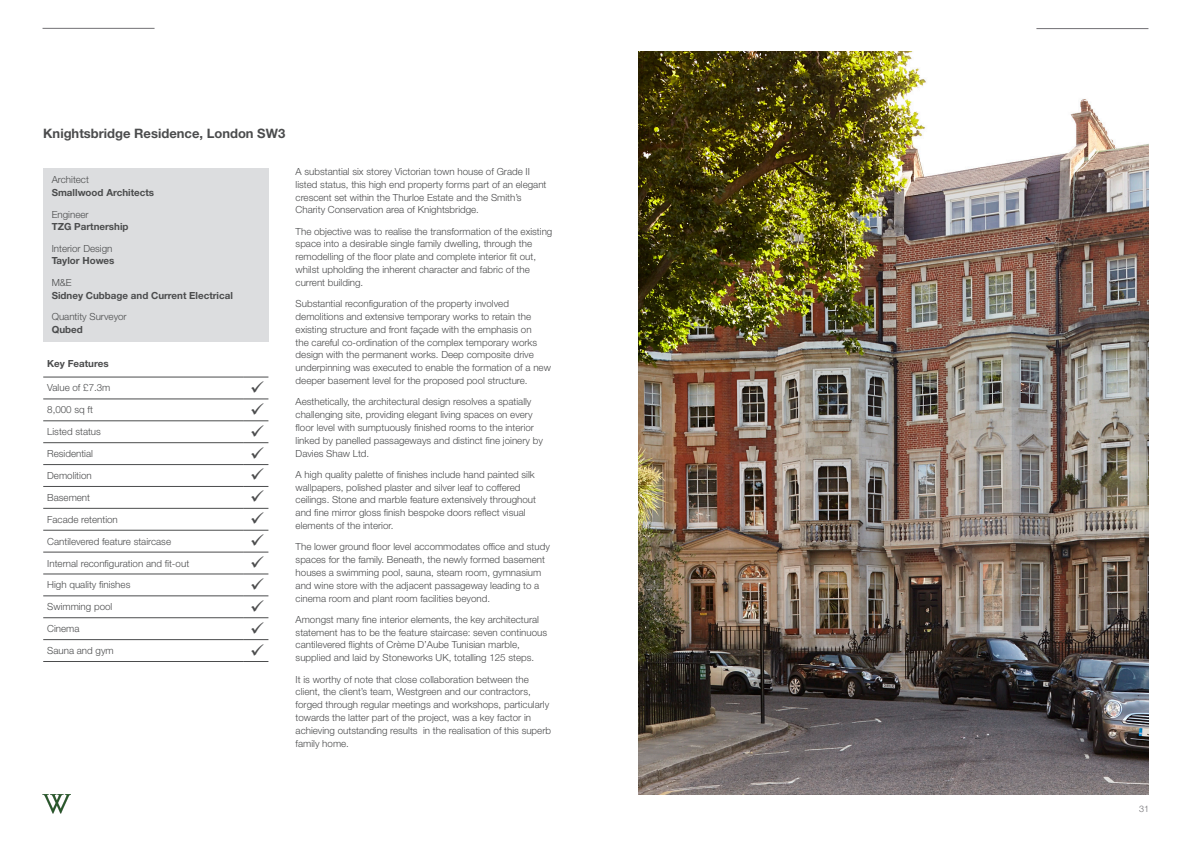
<style>
.page{position:relative;width:1191px;height:842px;background:#fff}
.page>*{position:absolute;margin:0;border:0;box-sizing:border-box;transform-origin:0 0}
.t1{font:700 13px "Helvetica Neue LT Std";color:#4b4c4d}
.t2{font:300 9.8px/12.8px "Helvetica Neue LT Std";color:#4b4c4d}
.t3{font:700 9.8px "Helvetica Neue LT Std";color:#4b4c4d}
.t4{font:300 9px "Helvetica Neue LT Std";color:#717074}
</style>
<div class="page">
<hr style="left:43px;top:28px;width:112px;height:1px;background:#717074">
<hr style="left:1036px;top:28px;width:112px;height:1px;background:#717074">
<img style="left:43px;top:794px;width:28px;height:19px">
<div style="left:43px;top:168px;width:226px;height:173px;background:#dcdddf"></div>
<hr style="left:43px;top:377px;width:201px;height:1px;background:#4b4c4d">
<hr style="left:43px;top:399px;width:201px;height:1px;background:#4b4c4d">
<hr style="left:43px;top:421px;width:201px;height:1px;background:#4b4c4d">
<hr style="left:43px;top:442px;width:201px;height:1px;background:#4b4c4d">
<hr style="left:43px;top:464px;width:201px;height:1px;background:#4b4c4d">
<hr style="left:43px;top:486px;width:201px;height:1px;background:#4b4c4d">
<hr style="left:43px;top:508px;width:201px;height:1px;background:#4b4c4d">
<hr style="left:43px;top:530px;width:201px;height:1px;background:#4b4c4d">
<hr style="left:43px;top:552px;width:201px;height:1px;background:#4b4c4d">
<hr style="left:43px;top:574px;width:201px;height:1px;background:#4b4c4d">
<hr style="left:43px;top:596px;width:201px;height:1px;background:#4b4c4d">
<hr style="left:43px;top:617px;width:201px;height:1px;background:#4b4c4d">
<hr style="left:43px;top:639px;width:201px;height:1px;background:#4b4c4d">
<hr style="left:43px;top:661px;width:201px;height:1px;background:#4b4c4d">
<svg style="left:244px;top:661px;width:24px;height:1px"></svg>
<img style="left:638px;top:52px;width:510px;height:742px">
<svg style="left:244px;top:377px;width:24px;height:1px"></svg>
<svg style="left:244px;top:399px;width:24px;height:1px"></svg>
<svg style="left:244px;top:421px;width:24px;height:1px"></svg>
<svg style="left:244px;top:442px;width:24px;height:2px"></svg>
<svg style="left:244px;top:464px;width:24px;height:2px"></svg>
<svg style="left:244px;top:486px;width:24px;height:1px"></svg>
<svg style="left:244px;top:508px;width:24px;height:1px"></svg>
<svg style="left:244px;top:530px;width:24px;height:1px"></svg>
<svg style="left:244px;top:552px;width:24px;height:1px"></svg>
<svg style="left:244px;top:574px;width:24px;height:1px"></svg>
<svg style="left:244px;top:596px;width:24px;height:1px"></svg>
<svg style="left:244px;top:617px;width:24px;height:2px"></svg>
<svg style="left:244px;top:639px;width:24px;height:2px"></svg>
<p class="t1" style="left:43px;top:126px;width:243px">Knightsbridge Residence, London SW3</p>
<p class="t2" style="left:52px;top:173px;width:39px">Architect</p>
<p class="t3" style="left:52px;top:187px;width:104px">Smallwood Architects</p>
<p class="t2" style="left:52px;top:207px;width:38px">Engineer</p>
<p class="t3" style="left:52px;top:221px;width:78px">TZG Partnership</p>
<p class="t2" style="left:52px;top:242px;width:62px">Interior Design</p>
<p class="t3" style="left:52px;top:255px;width:64px">Taylor Howes</p>
<p class="t2" style="left:52px;top:276px;width:21px">M&amp;E</p>
<p class="t3" style="left:52px;top:289px;width:183px">Sidney Cubbage and Current Electrical</p>
<p class="t2" style="left:52px;top:310px;width:76px">Quantity Surveyor</p>
<p class="t3" style="left:52px;top:323px;width:33px">Qubed</p>
<p class="t3" style="left:47px;top:357px;width:63px">Key Features</p>
<p class="t2" style="left:47px;top:381px;width:65px">Value of £7.3m</p>
<p class="t2" style="left:47px;top:403px;width:47px">8,000 sq ft</p>
<p class="t2" style="left:47px;top:425px;width:55px">Listed status</p>
<p class="t2" style="left:47px;top:447px;width:47px">Residential</p>
<p class="t2" style="left:47px;top:469px;width:46px">Demolition</p>
<p class="t2" style="left:47px;top:491px;width:44px">Basement</p>
<p class="t2" style="left:47px;top:513px;width:72px">Facade retention</p>
<p class="t2" style="left:47px;top:535px;width:125px">Cantilevered feature staircase</p>
<p class="t2" style="left:47px;top:556px;width:143px">Internal reconfiguration and fit-out</p>
<p class="t2" style="left:47px;top:578px;width:85px">High quality finishes</p>
<p class="t2" style="left:47px;top:600px;width:67px">Swimming pool</p>
<p class="t2" style="left:47px;top:622px;width:34px">Cinema</p>
<p class="t2" style="left:47px;top:644px;width:68px">Sauna and gym</p>
<p class="t2" style="left:296px;top:165px;width:252px">A substantial six storey Victorian town house of Grade II listed status, this high end property forms part of an elegant crescent set within the Thurloe Estate and the Smith’s Charity Conservation area of Knightsbridge.</p>
<p class="t2" style="left:296px;top:225px;width:258px">The objective was to realise the transformation of the existing space into a desirable single family dwelling, through the remodelling of the floor plate and complete interior fit out, whilst upholding the inherent character and fabric of the current building.</p>
<p class="t2" style="left:296px;top:297px;width:257px">Substantial reconfiguration of the property involved demolitions and extensive temporary works to retain the existing structure and front façade with the emphasis on<br>the careful co-ordination of the complex temporary works design with the permanent works. Deep composite drive underpinning was executed to enable the formation of a new deeper basement level for the proposed pool structure.</p>
<p class="t2" style="left:296px;top:395px;width:249px">Aesthetically, the architectural design resolves a spatially challenging site, providing elegant living spaces on every floor level with sumptuously finished rooms to the interior linked by panelled passageways and distinct fine joinery by Davies Shaw Ltd.</p>
<p class="t2" style="left:296px;top:468px;width:242px">A high quality palette of finishes include hand painted silk wallpapers, polished plaster and silver leaf to coffered ceilings. Stone and marble feature extensively throughout and fine mirror gloss finish bespoke doors reflect visual elements of the interior.</p>
<p class="t2" style="left:296px;top:540px;width:256px">The lower ground floor level accommodates office and study spaces for the family. Beneath, the newly formed basement houses a swimming pool, sauna, steam room, gymnasium and wine store with the adjacent passageway leading to a cinema room and plant room facilities beyond.</p>
<p class="t2" style="left:296px;top:613px;width:253px">Amongst many fine interior elements, the key architectural statement has to be the feature staircase: seven continuous cantilevered flights of Crème D’Aube Tunisian marble, supplied and laid by Stoneworks UK, totalling 125 steps.</p>
<p class="t2" style="left:296px;top:672px;width:257px">It is worthy of note that close collaboration between the client, the client’s team, Westgreen and our contractors, forged through regular meetings and workshops, particularly towards the latter part of the project, was a key factor in achieving outstanding results in the realisation of this superb family home.</p>
<p class="t4" style="left:1139px;top:804px;width:12px">31</p>
</div>
